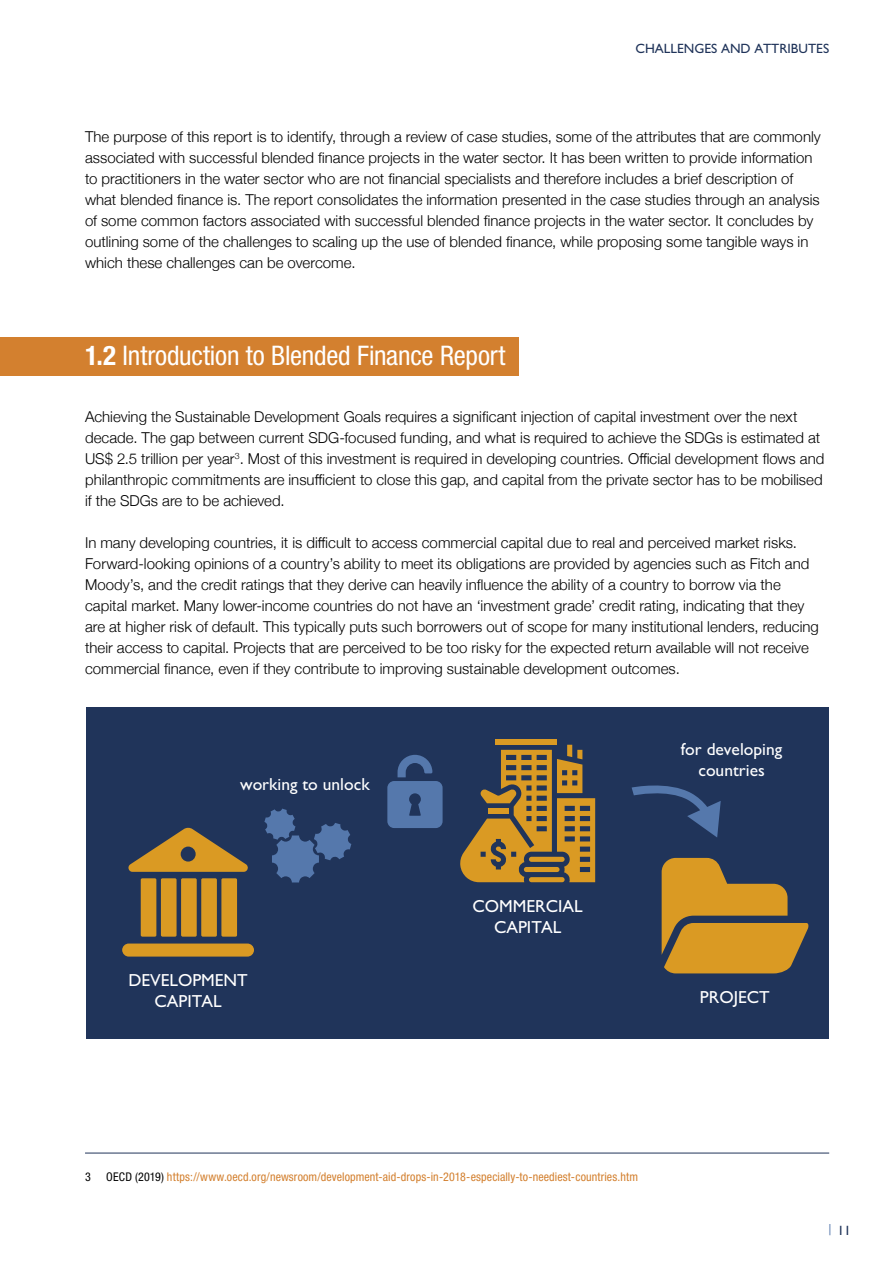
<style>
.page{position:relative;width:893px;height:1263px;background:#fff}
.page>*{position:absolute;margin:0;border:0;box-sizing:border-box;transform-origin:0 0}
.t1{font:condensed 27px "Helvetica Neue LT";letter-spacing:-.005em;color:#fff}
.t2{font:17.4px/21px "M Gill Sans";color:#fff;text-align:center}
.t3{font:300 15px/21px "Helvetica Neue";color:#000}
.t4{font:13.5px "M Gill Sans";color:#20345a}
.t5{font:condensed 12px "Helvetica Neue LT";letter-spacing:.01em;color:#d3802f}
.t6{font:condensed 12px "Helvetica Neue LT";color:#000}
.s1{font-weight:700}
.s2{color:#000}
.s3{color:#5578ac}
</style>
<div class="page">
<hr style="left:85px;top:1153px;width:744px;height:1px;background:#20345a">
<div style="left:86px;top:707px;width:742px;height:332px;background:#20345a"></div>
<div style="left:122px;top:943px;width:132px;height:13px;background:#da9a23;border-radius:7px"></div>
<div style="left:181px;top:878px;width:16px;height:59px;background:#da9a23;border-radius:2px"></div>
<div style="left:221px;top:878px;width:16px;height:59px;background:#da9a23;border-radius:2px"></div>
<div style="left:141px;top:878px;width:15px;height:59px;background:#da9a23;border-radius:2px"></div>
<svg style="left:128px;top:827px;width:120px;height:45px"></svg>
<div style="left:161px;top:878px;width:16px;height:59px;background:#da9a23;border-radius:2px"></div>
<div style="left:201px;top:878px;width:16px;height:59px;background:#da9a23;border-radius:2px"></div>
<svg style="left:264px;top:809px;width:87px;height:73px"></svg>
<svg style="left:387px;top:755px;width:56px;height:73px"></svg>
<div style="left:496px;top:740px;width:61px;height:5px;background:#da9a23"></div>
<svg style="left:460px;top:745px;width:135px;height:137px"></svg>
<svg style="left:662px;top:858px;width:147px;height:115px"></svg>
<svg style="left:632px;top:785px;width:89px;height:52px"></svg>
<div style="left:0;top:337px;width:519px;height:39px;background:#d3802f"></div>
<p class="t4" style="left:635px;top:41px;width:195px">CHALLENGES AND ATTRIBUTES</p>
<p class="t3" style="left:85px;top:125px;width:737px">The purpose of this report is to identify, through a review of case studies, some of the attributes that are commonly associated with successful blended finance projects in the water sector. It has been written to provide information to practitioners in the water sector who are not financial specialists and therefore includes a brief description of what blended finance is. The report consolidates the information presented in the case studies through an analysis of some common factors associated with successful blended finance projects in the water sector. It concludes by outlining some of the challenges to scaling up the use of blended finance, while proposing some tangible ways in which these challenges can be overcome.</p>
<h1 class="t1" style="left:85px;top:340px;width:422px"><span class="s1">1.2</span> Introduction to Blended Finance Report</h1>
<p class="t3" style="left:85px;top:405px;width:741px">Achieving the Sustainable Development Goals requires a significant injection of capital investment over the next decade. The gap between current SDG-focused funding, and what is required to achieve the SDGs is estimated at US$ 2.5 trillion per year<sup>3</sup>. Most of this investment is required in developing countries. Official development flows and philanthropic commitments are insufficient to close this gap, and capital from the private sector has to be mobilised if the SDGs are to be achieved.</p>
<p class="t3" style="left:85px;top:531px;width:735px">In many developing countries, it is difficult to access commercial capital due to real and perceived market risks.<br>Forward-looking opinions of a country’s ability to meet its obligations are provided by agencies such as Fitch and Moody’s, and the credit ratings that they derive can heavily influence the ability of a country to borrow via the capital market. Many lower-income countries do not have an ‘investment grade’ credit rating, indicating that they are at higher risk of default. This typically puts such borrowers out of scope for many institutional lenders, reducing their access to capital. Projects that are perceived to be too risky for the expected return available will not receive commercial finance, even if they contribute to improving sustainable development outcomes.</p>
<p class="t2" style="left:240px;top:773px;width:131px">working to unlock</p>
<p class="t2" style="left:128px;top:970px;width:121px">DEVELOPMENT<br>CAPITAL</p>
<p class="t2" style="left:473px;top:896px;width:112px">COMMERCIAL<br>CAPITAL</p>
<p class="t2" style="left:681px;top:739px;width:103px">for developing countries</p>
<p class="t2" style="left:700px;top:987px;width:71px">PROJECT</p>
<p class="t6" style="left:85px;top:1169px;width:7px">3</p>
<p class="t5" style="left:106px;top:1169px;width:533px"><span class="s2">OECD (2019)</span> https://www.oecd.org/newsroom/development-aid-drops-in-2018-especially-to-neediest-countries.htm</p>
<p class="t4" style="left:826px;top:1223px;width:26px"><span class="s3">|</span> 11</p>
</div>
